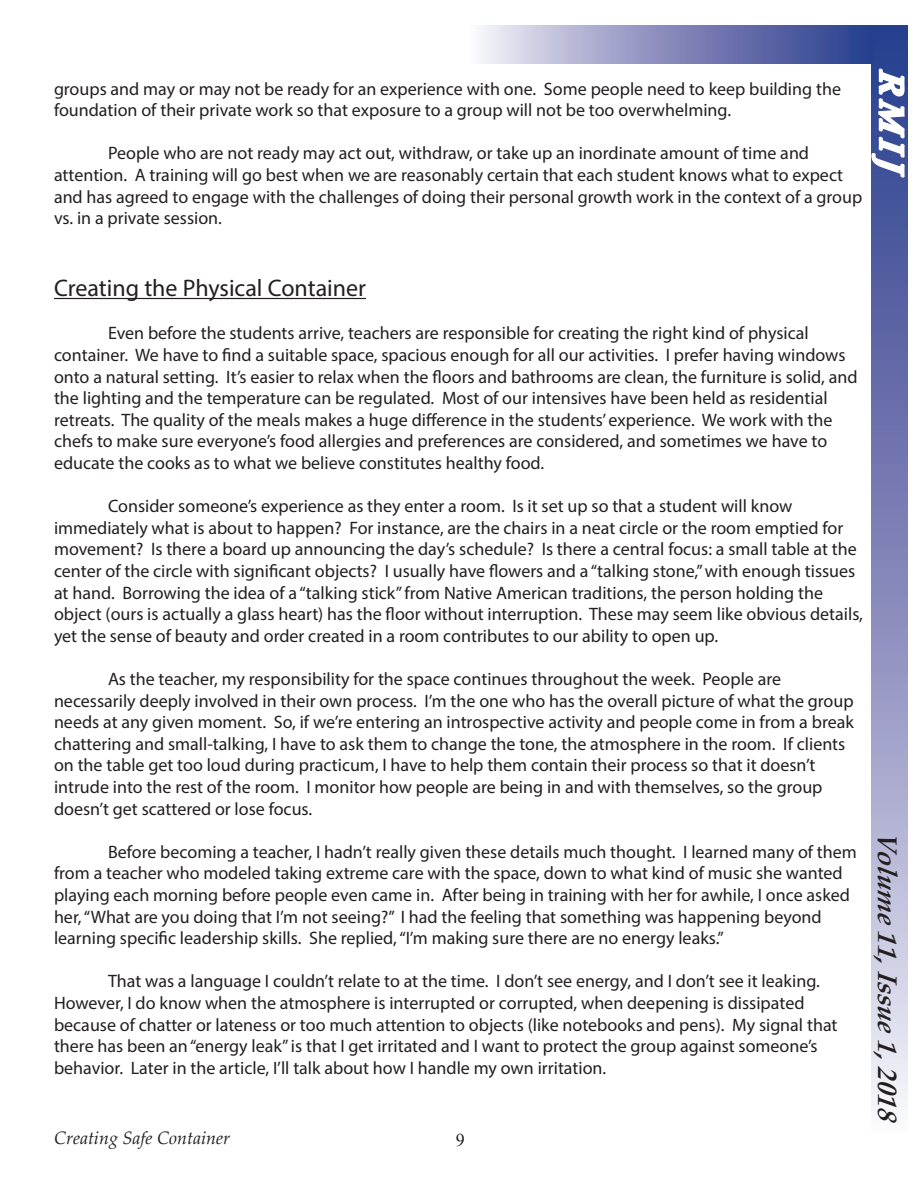
<style>
.page{position:relative;width:918px;height:1188px;background:#fff}
.page>*{position:absolute;margin:0;border:0;box-sizing:border-box;transform-origin:0 0}
.t1{font:italic 700 33px "Palatino Linotype";color:#fff}
.t2{font:italic 700 27px "Palatino Linotype";color:#231f20}
.t3{font:24px "Myriad Pro";color:#231f20}
.t4{font:18px/21.6px "Myriad Pro";color:#231f20}
.t5{font:italic 18px "Palatino Linotype";color:#231f20}
.t6{font:18px "Times New Roman";color:#231f20}
</style>
<div class="page">
<svg style="left:872px;top:258px;width:36px;height:845px"></svg>
<svg style="left:870px;top:25px;width:38px;height:233px"></svg>
<svg style="left:482px;top:26px;width:391px;height:37px"></svg>
<hr style="left:54px;top:298px;width:312px;height:1px;background:#231f20">
<p class="t4" style="left:54px;top:77px;width:789px">groups and may or may not be ready for an experience with one. Some people need to keep building the foundation of their private work so that exposure to a group will not be too overwhelming.</p>
<p class="t4" style="left:54px;top:142px;width:810px;text-indent:54px">People who are not ready may act out, withdraw, or take up an inordinate amount of time and attention. A training will go best when we are reasonably certain that each student knows what to expect and has agreed to engage with the challenges of doing their personal growth work in the context of a group vs. in a private session.</p>
<h1 class="t1" style="left:915px;top:70px;width:111px;rotate:90deg">RMIJ</h1>
<p class="t3" style="left:54px;top:273px;width:314px">Creating the Physical Container</p>
<p class="t4" style="left:54px;top:322px;width:805px;text-indent:54px">Even before the students arrive, teachers are responsible for creating the right kind of physical container. We have to find a suitable space, spacious enough for all our activities. I prefer having windows onto a natural setting. It’s easier to relax when the floors and bathrooms are clean, the furniture is solid, and the lighting and the temperature can be regulated. Most of our intensives have been held as residential retreats. The quality of the meals makes a huge difference in the students’ experience. We work with the chefs to make sure everyone’s food allergies and preferences are considered, and sometimes we have to educate the cooks as to what we believe constitutes healthy food.</p>
<p class="t4" style="left:54px;top:495px;width:811px;text-indent:54px">Consider someone’s experience as they enter a room. Is it set up so that a student will know immediately what is about to happen? For instance, are the chairs in a neat circle or the room emptied for movement? Is there a board up announcing the day’s schedule? Is there a central focus: a small table at the center of the circle with significant objects? I usually have flowers and a “talking stone,” with enough tissues at hand. Borrowing the idea of a “talking stick” from Native American traditions, the person holding the object (ours is actually a glass heart) has the floor without interruption. These may seem like obvious details, yet the sense of beauty and order created in a room contributes to our ability to open up.</p>
<p class="t4" style="left:54px;top:668px;width:801px;text-indent:54px">As the teacher, my responsibility for the space continues throughout the week. People are necessarily deeply involved in their own process. I’m the one who has the overall picture of what the group needs at any given moment. So, if we’re entering an introspective activity and people come in from a break chattering and small-talking, I have to ask them to change the tone, the atmosphere in the room. If clients on the table get too loud during practicum, I have to help them contain their process so that it doesn’t intrude into the rest of the room. I monitor how people are being in and with themselves, so the group doesn’t get scattered or lose focus.</p>
<p class="t4" style="left:54px;top:841px;width:804px;text-indent:54px">Before becoming a teacher, I hadn’t really given these details much thought. I learned many of them from a teacher who modeled taking extreme care with the space, down to what kind of music she wanted playing each morning before people even came in. After being in training with her for awhile, I once asked her, “What are you doing that I’m not seeing?” I had the feeling that something was happening beyond learning specific leadership skills. She replied, “I’m making sure there are no energy leaks.”</p>
<p class="t4" style="left:54px;top:970px;width:785px;text-indent:54px">That was a language I couldn’t relate to at the time. I don’t see energy, and I don’t see it leaking.<br>However, I do know when the atmosphere is interrupted or corrupted, when deepening is dissipated because of chatter or lateness or too much attention to objects (like notebooks and pens). My signal that there has been an “energy leak” is that I get irritated and I want to protect the group against someone’s behavior. Later in the article, I’ll talk about how I handle my own irritation.</p>
<p class="t5" style="left:54px;top:1125px;width:178px">Creating Safe Container</p>
<p class="t6" style="left:456px;top:1128px;width:10px">9</p>
<p class="t2" style="left:906px;top:832px;width:296px;rotate:90deg">Volume 11,Issue 1,2018</p>
</div>
